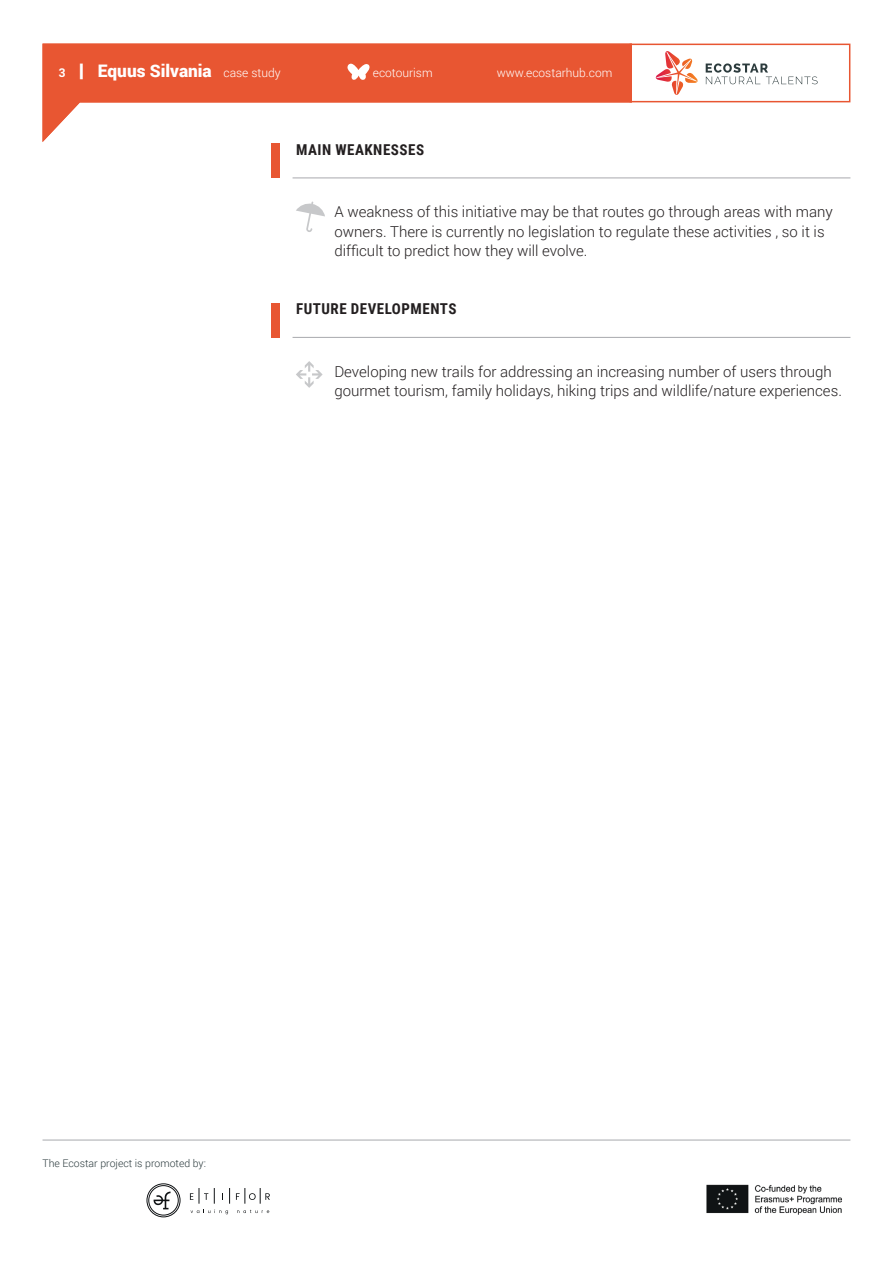
<style>
.page{position:relative;width:893px;height:1263px;background:#fff}
.page>*{position:absolute;margin:0;border:0;box-sizing:border-box;transform-origin:0 0}
.t1{font:900 17.25px "Roboto";color:#fff}
.t2{font:300 15px/19.5px "Roboto";color:#231f20}
.t3{font:700 15px "Roboto Condensed";letter-spacing:.035em;color:#231f20}
.t4{font:300 12px "Roboto";color:#fff}
.t5{font:300 10.5px "Roboto";color:#2c3b3e}
.s1{font-family:"Roboto Slab";font-weight:700;font-size:12px}
.s2{font-family:"Raleway"}
.s3{font-weight:300;font-size:12px}
</style>
<div class="page">
<div style="left:630px;top:44px;width:220px;height:58px;border:2px solid #e85632"></div>
<svg style="left:706px;top:63px;width:112px;height:21px"></svg>
<svg style="left:656px;top:51px;width:42px;height:44px"></svg>
<hr style="left:293px;top:337px;width:557px;height:1px;background:#a8a9ad">
<div style="left:271px;top:303px;width:9px;height:34px;background:#e85632"></div>
<svg style="left:296px;top:361px;width:27px;height:27px"></svg>
<hr style="left:293px;top:178px;width:557px;height:1px;background:#a8a9ad">
<div style="left:271px;top:144px;width:9px;height:34px;background:#e85632"></div>
<svg style="left:296px;top:202px;width:29px;height:30px"></svg>
<img style="left:706px;top:1184px;width:136px;height:31px">
<hr style="left:43px;top:1140px;width:807px;height:1px;background:#a8a9ad">
<svg style="left:43px;top:44px;width:589px;height:98px;fill:#e85632"></svg>
<svg style="left:347px;top:63px;width:23px;height:18px"></svg>
<svg style="left:154px;top:1191px;width:17px;height:18px"></svg>
<div style="left:149px;top:1185px;width:29px;height:30px;border:1px solid #0f1214;border-radius:50%"></div>
<div style="left:147px;top:1184px;width:33px;height:33px;border:1px solid #0f1214;border-radius:50%"></div>
<svg style="left:236px;top:1188px;width:34px;height:16px"></svg>
<svg style="left:190px;top:1188px;width:40px;height:26px"></svg>
<svg style="left:237px;top:1210px;width:32px;height:3px"></svg>
<p class="t1" style="left:59px;top:59px;width:223px"><span class="s1">3</span> <span class="s2">|</span> Equus Silvania <span class="s3">case study</span></p>
<p class="t4" style="left:373px;top:65px;width:61px">ecotourism</p>
<p class="t4" style="left:497px;top:65px;width:117px">www.ecostarhub.com</p>
<p class="t1" style="left:59px;top:61px;width:193px"><span class="s1">3</span> <span class="s2">|</span> ETIFOR srl <span class="s3">casestudy</span></p>
<p class="t3" style="left:296px;top:139px;width:130px">MAIN WEAKNESSES</p>
<p class="t2" style="left:334px;top:202px;width:500px">A weakness of this initiative may be that routes go through areas with many owners. There is currently no legislation to regulate these activities , so it is difficult to predict how they will evolve.</p>
<p class="t3" style="left:296px;top:298px;width:162px">FUTURE DEVELOPMENTS</p>
<p class="t2" style="left:334px;top:361px;width:509px">Developing new trails for addressing an increasing number of users through gourmet tourism, family holidays, hiking trips and wildlife/nature experiences.</p>
<p class="t5" style="left:43px;top:1156px;width:165px">The Ecostar project is promoted by:</p>
</div>
